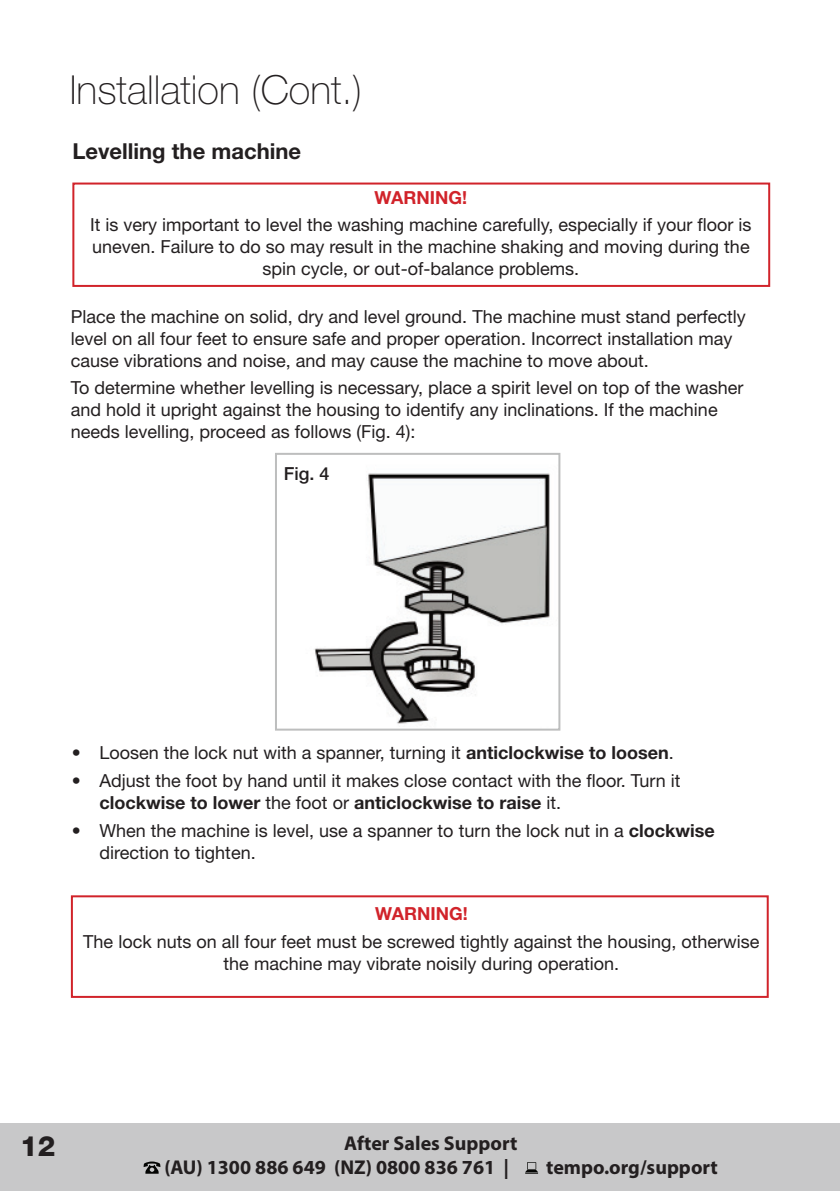
<style>
.page{position:relative;width:840px;height:1191px;background:#fff}
.page>*{position:absolute;margin:0;border:0;box-sizing:border-box;transform-origin:0 0}
.Big_Heading{font:100 40px "Helvetica Neue";color:#231f20}
.t1{font:800 28px "Helvetica Neue";color:#231f20}
.Sub_Heading{font:700 22px "Helvetica Neue";color:#231f20}
.t2{font:700 20px/24px "Myriad Pro";color:#231f20}
.body{font:18px/22px "Helvetica Neue";color:#231f20}
.bullet_point{font:700 18px "Helvetica Neue";color:#d1232a}
.bullet_point-2{font:500 18px "Helvetica Neue";color:#231f20}
.s1{font-weight:700}
</style>
<div class="page">
<div style="left:0;top:1123px;width:839px;height:68px;background:#c8c8c9"></div>
<svg style="left:143px;top:1161px;width:17px;height:12px"></svg>
<svg style="left:525px;top:1162px;width:13px;height:11px"></svg>
<div style="left:71px;top:895px;width:697px;height:103px;background:#fff;border:2px solid #d1232a"></div>
<div style="left:72px;top:182px;width:697px;height:105px;border:2px solid #d1232a"></div>
<img style="left:314px;top:473px;width:236px;height:251px">
<div style="left:275px;top:453px;width:285px;height:277px;border:2px solid #bdbebe"></div>
<div style="left:283px;top:462px;width:57px;height:25px;background:#fff"></div>
<p class="Big_Heading" style="left:70px;top:66px;width:294px">Installation (Cont.)</p>
<p class="Sub_Heading" style="left:72px;top:137px;width:230px">Levelling the machine</p>
<p class="bullet_point" style="left:374px;top:186px;width:94px">WARNING!</p>
<p class="body" style="left:90px;top:214px;width:662px;text-align:center">It is very important to level the washing machine carefully, especially if your floor is uneven. Failure to do so may result in the machine shaking and moving during the spin cycle, or out-of-balance problems.</p>
<p class="body" style="left:71px;top:305px;width:676px">Place the machine on solid, dry and level ground. The machine must stand perfectly level on all four feet to ensure safe and proper operation. Incorrect installation may cause vibrations and noise, and may cause the machine to move about.</p>
<p class="body" style="left:71px;top:377px;width:674px">To determine whether levelling is necessary, place a spirit level on top of the washer and hold it upright against the housing to identify any inclinations. If the machine needs levelling, proceed as follows (Fig. 4):</p>
<p class="bullet_point-2" style="left:283px;top:463px;width:47px">Fig. 4</p>
<p class="body" style="left:72px;top:741px;width:603px">• Loosen the lock nut with a spanner, turning it <span class="s1">anticlockwise to loosen</span>.</p>
<p class="body" style="left:99px;top:769px;width:582px;text-indent:-28px">• Adjust the foot by hand until it makes close contact with the floor. Turn it <span class="s1">clockwise to lower</span> the foot or <span class="s1">anticlockwise to raise</span> it.</p>
<p class="body" style="left:99px;top:819px;width:616px;text-indent:-28px">• When the machine is level, use a spanner to turn the lock nut in a <span class="s1">clockwise </span>direction to tighten.</p>
<p class="bullet_point" style="left:375px;top:902px;width:94px">WARNING!</p>
<p class="body" style="left:83px;top:930px;width:677px;text-align:center">The lock nuts on all four feet must be screwed tightly against the housing, otherwise the machine may vibrate noisily during operation.</p>
<h2 class="t1" style="left:20px;top:1129px;width:37px">12</h2>
<p class="t2" style="left:164px;top:1130px;width:354px;text-indent:180px">After Sales Support (AU) 1300 886 649 (NZ) 0800 836 761 |</p>
<p class="t2" style="left:546px;top:1154px;width:173px">tempo.org/support</p>
</div>
